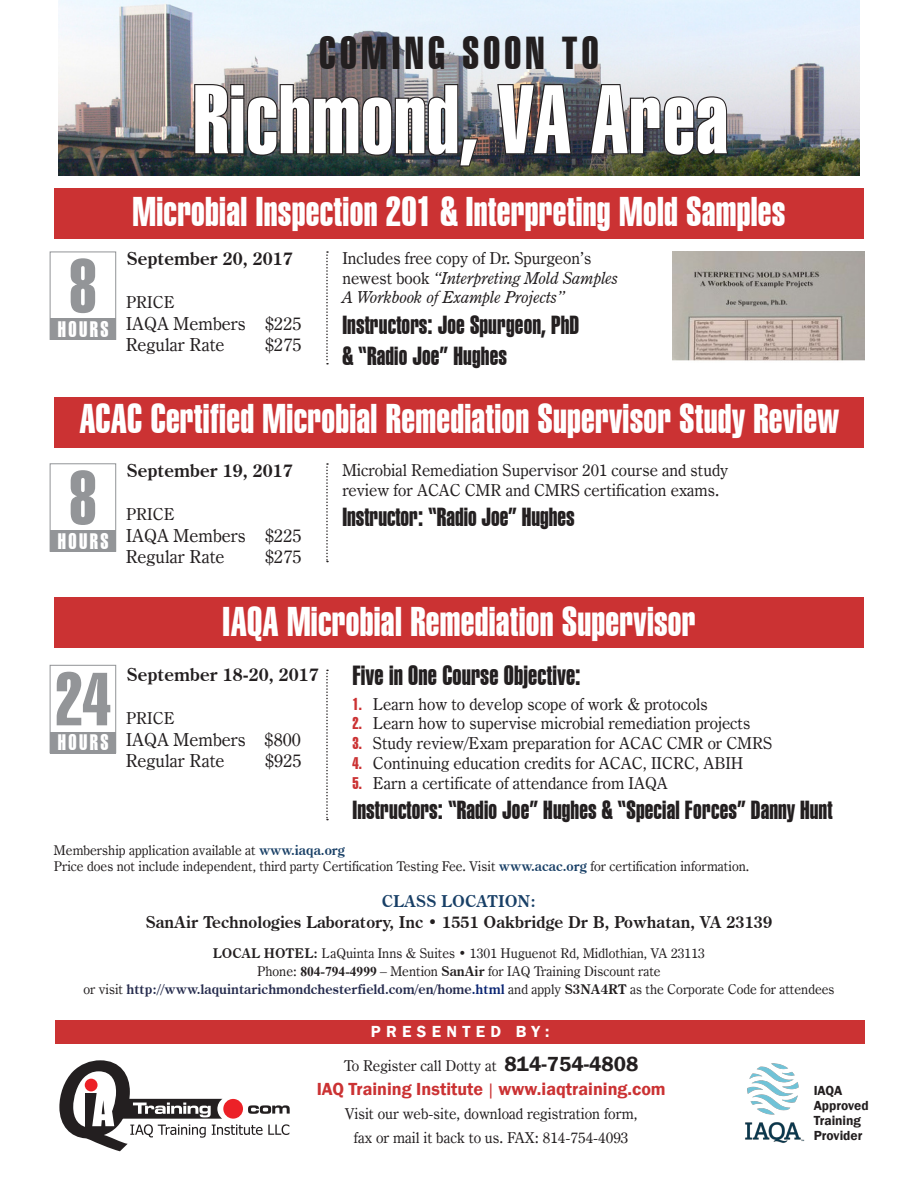
<style>
.page{position:relative;width:918px;height:1188px;background:#fff}
.page>*{position:absolute;margin:0;border:0;box-sizing:border-box;transform-origin:0 0}
.t1{font:94.5px "Swiss 911 BT Extra Compressed";letter-spacing:.01em;color:#fff}
.t2{font:72.9px "Swiss 911 BT Extra Compressed";color:#939598}
.t3{font:45px "Swiss 911 BT Extra Compressed";letter-spacing:.095em;color:#231f20}
.t4{font:40.5px "Swiss 911 BT Extra Compressed";letter-spacing:.005em;color:#fff}
.t5{font:27px "Swiss 911 BT Extra Compressed";letter-spacing:.005em;color:#231f20}
.t6{font:25.5px "Swiss 911 BT Extra Compressed";letter-spacing:.005em;color:#231f20}
.t7{font:21.9px "Swiss 911 BT Extra Compressed";letter-spacing:.11em;color:#fff}
.t8{font:18px "Century Oldstyle BT";color:#231f20}
.t9{font:700 18px "Century Oldstyle BT";color:#231f20}
.t10{font:600 18px "Franklin Gothic";color:#cb3233}
.t11{font:16.5px/19.8px "Century Oldstyle BT";color:#231f20}
.text{font:700 16.5px "Century Oldstyle BT";color:#231f20}
.t12{font:italic 16.5px "Century Oldstyle BT";color:#231f20}
.text-2{font:700 16.5px "Century Oldstyle BT";color:#183f66}
.t13{font:600 16.5px "Franklin Gothic";letter-spacing:.32em;color:#fff}
.t14{font:15px "Century Oldstyle BT";color:#231f20}
.text-3{font:13.5px "Century Oldstyle BT";color:#231f20}
.t15{font:700 13.5px "Century Oldstyle BT";color:#242a4c}
.head{font:13.5px "Century Oldstyle BT";color:#231f20}
.t16{font:600 13.5px "Franklin Gothic";color:#231f20}
.s1{font-style:normal}
.s2{font-family:"Swiss 911 BT Extra Compressed";color:#cb3233}
.s3{font-weight:700;color:#183f66}
.s4{font-weight:700}
.s5{font-family:"Times New Roman";font-weight:700}
.s6{font-family:"Times New Roman"}
.s7{font-weight:400;color:#231f20}
.s8{color:#05206f}
.s9{color:#231f20}
.s10{font-family:"Franklin Gothic";font-weight:600;font-size:21px}
.s11{font-family:"Century Oldstyle BT";font-weight:700;font-size:15px}
</style>
<div class="page">
<img style="left:58px;top:0;width:802px;height:175px">
<img style="left:672px;top:251px;width:192px;height:110px">
<img style="left:193px;top:83px;width:287px;height:85px">
<img style="left:496px;top:83px;width:77px;height:73px">
<img style="left:589px;top:83px;width:141px;height:74px">
<div style="left:54px;top:598px;width:810px;height:50px;background:#cb3233"></div>
<div style="left:54px;top:397px;width:810px;height:51px;background:#cb3233"></div>
<div style="left:54px;top:188px;width:810px;height:50px;background:#cb3233"></div>
<svg style="left:326px;top:670px;width:2px;height:150px"></svg>
<svg style="left:326px;top:251px;width:2px;height:114px"></svg>
<svg style="left:326px;top:463px;width:2px;height:99px"></svg>
<svg style="left:59px;top:1060px;width:231px;height:91px"></svg>
<div style="left:55px;top:1020px;width:810px;height:23px;background:#cb3233"></div>
<img style="left:745px;top:1063px;width:60px;height:80px">
<div style="left:50px;top:318px;width:66px;height:22px;background:#939598"></div>
<div style="left:50px;top:251px;width:66px;height:89px;border:1px solid #939598"></div>
<div style="left:50px;top:530px;width:66px;height:22px;background:#939598"></div>
<div style="left:50px;top:463px;width:66px;height:89px;border:1px solid #939598"></div>
<div style="left:50px;top:732px;width:66px;height:21px;background:#939598"></div>
<div style="left:50px;top:665px;width:66px;height:88px;border:1px solid #939598"></div>
<p class="t3" style="left:319px;top:27px;width:281px">COMING SOON TO</p>
<p class="t1" style="left:193px;top:67px;width:536px">Richmond, VA Area</p>
<p class="t2" style="left:69px;top:245px;width:29px">8</p>
<p class="t7" style="left:58px;top:317px;width:52px">HOURS</p>
<p class="t4" style="left:133px;top:188px;width:654px">Microbial Inspection 201 &amp; Interpreting Mold Samples</p>
<p class="t9" style="left:127px;top:248px;width:168px">September 20, 2017</p>
<p class="t11" style="left:126px;top:292px;width:50px">PRICE</p>
<p class="t8" style="left:126px;top:313px;width:177px">IAQA Members $225</p>
<p class="t8" style="left:126px;top:334px;width:100px">Regular Rate</p>
<p class="t8" style="left:265px;top:334px;width:38px">$275</p>
<p class="t11" style="left:342px;top:248px;width:251px">Includes free copy of Dr. Spurgeon’s</p>
<p class="t12" style="left:342px;top:268px;width:278px"><span class="s1">newest book</span> “Interpreting Mold Samples</p>
<p class="t12" style="left:342px;top:288px;width:224px">A Workbook of Example Projects”</p>
<p class="t6" style="left:342px;top:311px;width:238px">Instructors: Joe Spurgeon, PhD</p>
<p class="t6" style="left:342px;top:341px;width:166px">&amp; “Radio Joe” Hughes</p>
<p class="t4" style="left:79px;top:396px;width:761px">ACAC Certified Microbial Remediation Supervisor Study Review</p>
<p class="t2" style="left:69px;top:457px;width:29px">8</p>
<p class="t7" style="left:58px;top:529px;width:52px">HOURS</p>
<p class="t2" style="left:55px;top:658px;width:57px">24</p>
<p class="t7" style="left:58px;top:730px;width:52px">HOURS</p>
<p class="t9" style="left:127px;top:460px;width:168px">September 19, 2017</p>
<p class="t11" style="left:126px;top:504px;width:50px">PRICE</p>
<p class="t8" style="left:126px;top:524px;width:177px">IAQA Members $225</p>
<p class="t8" style="left:126px;top:546px;width:100px">Regular Rate</p>
<p class="t8" style="left:265px;top:546px;width:38px">$275</p>
<p class="t11" style="left:342px;top:460px;width:388px">Microbial Remediation Supervisor 201 course and study review for ACAC CMR and CMRS certification exams.</p>
<p class="t6" style="left:342px;top:503px;width:234px">Instructor: “Radio Joe” Hughes</p>
<p class="t4" style="left:223px;top:599px;width:474px">IAQA Microbial Remediation Supervisor</p>
<p class="t9" style="left:127px;top:663px;width:194px">September 18-20, 2017</p>
<p class="t11" style="left:126px;top:708px;width:50px">PRICE</p>
<p class="t8" style="left:126px;top:728px;width:176px">IAQA Members $800</p>
<p class="t8" style="left:126px;top:750px;width:100px">Regular Rate</p>
<p class="t8" style="left:265px;top:750px;width:38px">$925</p>
<p class="t5" style="left:353px;top:661px;width:229px">Five in One Course Objective:</p>
<p class="t11" style="left:353px;top:694px;width:357px"><span class="s2">1.</span> Learn how to develop scope of work &amp; protocols</p>
<p class="t11" style="left:353px;top:714px;width:399px"><span class="s2">2.</span> Learn how to supervise microbial remediation projects</p>
<p class="t11" style="left:353px;top:733px;width:421px"><span class="s2">3.</span> Study review/Exam preparation for ACAC CMR or CMRS</p>
<p class="t11" style="left:353px;top:753px;width:392px"><span class="s2">4.</span> Continuing education credits for ACAC, IICRC, ABIH</p>
<p class="t11" style="left:353px;top:773px;width:317px"><span class="s2">5.</span> Earn a certificate of attendance from IAQA</p>
<p class="t6" style="left:353px;top:796px;width:481px">Instructors: “Radio Joe” Hughes &amp; “Special Forces” Danny Hunt</p>
<p class="head" style="left:54px;top:842px;width:293px">Membership application available at <span class="s3">www.iaqa.org</span></p>
<p class="text-3" style="left:54px;top:859px;width:697px">Price does not include independent, third party Certification Testing Fee. Visit <span class="s3">www.acac.org</span> for certification information.</p>
<p class="text-2" style="left:382px;top:891px;width:156px">CLASS LOCATION:</p>
<p class="text" style="left:146px;top:912px;width:628px">SanAir Technologies Laboratory, Inc • 1551 Oakbridge Dr B, Powhatan, VA 23139</p>
<p class="text-3" style="left:213px;top:945px;width:494px"><span class="s4">LOCAL HOTEL:</span> LaQuinta Inns &amp; Suites • 1301 Huguenot Rd, Midlothian, VA 23113</p>
<p class="text-3" style="left:257px;top:963px;width:405px">Phone: <span class="s5">804-794-4999</span> <span class="s6">–</span> Mention <span class="s4">SanAir</span> for IAQ Training Discount rate</p>
<p class="t15" style="left:83px;top:981px;width:753px"><span class="s7">or visit</span> http://www.laquintarichmondchesterfield.com/en/home<span class="s8">.html</span> <span class="s7">and apply</span> <span class="s9">S3NA4RT</span> <span class="s7">as the Corporate Code for attendees</span></p>
<p class="t13" style="left:371px;top:1022px;width:180px">PRESENTED BY:</p>
<p class="t14" style="left:344px;top:1057px;width:296px">To Register call Dotty at <span class="s10">814-754-4808</span></p>
<p class="t10" style="left:317px;top:1078px;width:351px">IAQ Training Institute <span class="s11">|</span> www.iaqtraining.com</p>
<p class="t14" style="left:345px;top:1105px;width:294px">Visit our web-site, download registration form,</p>
<p class="t14" style="left:354px;top:1129px;width:276px">fax or mail it back to us. FAX: 814-754-4093</p>
<p class="t16" style="left:814px;top:1082px;width:30px">IAQA</p>
<p class="t16" style="left:814px;top:1097px;width:57px">Approved</p>
<p class="t16" style="left:814px;top:1112px;width:49px">Training</p>
<p class="t16" style="left:814px;top:1127px;width:50px">Provider</p>
</div>
